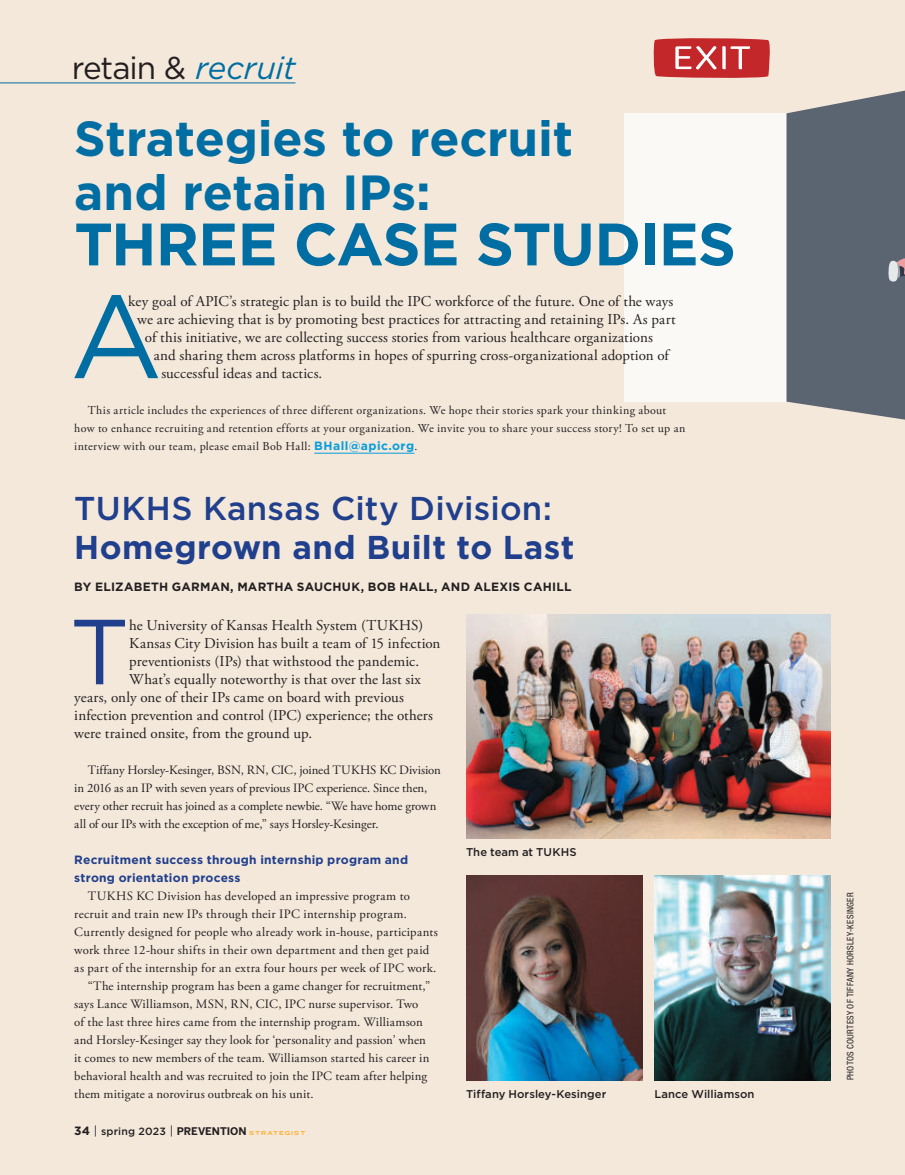
<style>
.page{position:relative;width:905px;height:1175px;background:#fff}
.page>*{position:absolute;margin:0;border:0;box-sizing:border-box;transform-origin:0 0}
.t1{font:117.9px "Gotham";color:#006ea2}
.t2{font:92.1px "Gotham";color:#203f8c}
.t3{font:700 59.7px "Gotham";letter-spacing:-.02em;color:#006ea2}
.t4{font:700 49.35px/54.2px "Gotham";letter-spacing:-.005em;color:#006ea2}
.t5{font:500 33px "Gotham";letter-spacing:.005em;color:#203f8c}
.t6{font:700 33px "Gotham";letter-spacing:.01em;color:#203f8c}
.t7{font:31.5px "Gotham";letter-spacing:-.035em;color:#231f20}
.t8{font:15px "Adobe Garamond Pro";letter-spacing:.01em;color:#231f20}
.t9{font:12.75px "Adobe Garamond Pro";letter-spacing:.015em;color:#231f20}
.t10{font:12.75px/18px "Adobe Garamond Pro";letter-spacing:-.005em;color:#231f20}
.t11{font:12px/18px "Adobe Garamond Pro";letter-spacing:.03em;color:#231f20}
.t12{font:700 12px/18px "Gotham";letter-spacing:.02em;color:#203f8c}
.t13{font:700 12px "Gotham";letter-spacing:.015em;color:#231f20}
.t14{font:500 11.25px "Gotham";letter-spacing:.005em;color:#231f20}
.t15{font:500 10.5px "Gotham";letter-spacing:.02em;color:#231f20}
.t16{font:condensed 9px "Helvetica Neue LT Std";letter-spacing:.035em;color:#231f20}
.s1{font-style:italic;color:#006ea2}
.s2{font-family:"Gotham";font-weight:700;color:#069ddc}
.s3{font-weight:700;font-size:12px}
.s4{font-weight:400;font-size:12px}
.s5{font-family:"Benton Sans";font-weight:700}
.s6{font-family:"Benton Sans Wide";font-weight:700;font-size:5.4px;color:#fbb033}
</style>
<div class="page">
<div style="left:0;top:0;width:904px;height:1174px;background:#f4e8db"></div>
<div style="left:624px;top:113px;width:162px;height:288px;background:#fbf9f5"></div>
<svg style="left:653px;top:38px;width:117px;height:40px;background:#cc484a"></svg>
<svg style="left:786px;top:90px;width:118px;height:330px;background:#666d79"></svg>
<hr style="left:0;top:82px;width:295px;height:1px;background:#006ea2">
<img style="left:654px;top:875px;width:176px;height:205px">
<img style="left:466px;top:875px;width:176px;height:205px">
<img style="left:466px;top:615px;width:364px;height:223px">
<hr style="left:314px;top:453px;width:100px;height:1px;background:#069ddc">
<h3 class="t7" style="left:72px;top:48px;width:225px">retain &amp; <span class="s1">recruit</span></h3>
<h3 class="t4" style="left:74px;top:111px;width:500px">Strategies to recruit and retain IPs:</h3>
<h3 class="t3" style="left:74px;top:205px;width:663px">THREE CASE STUDIES</h3>
<h1 class="t1" style="left:70px;top:261px;width:95px">A</h1>
<p class="t8" style="left:128px;top:292px;width:546px">key goal of APIC’s strategic plan is to build the IPC workforce of the future. One of the ways</p>
<p class="t8" style="left:137px;top:310px;width:540px">we are achieving that is by promoting best practices for attracting and retaining IPs. As part</p>
<p class="t8" style="left:145px;top:328px;width:509px">of this initiative, we are collecting success stories from various healthcare organizations</p>
<p class="t8" style="left:154px;top:346px;width:516px">and sharing them across platforms in hopes of spurring cross-organizational adoption of</p>
<p class="t8" style="left:161px;top:364px;width:162px">successful ideas and tactics.</p>
<p class="t11" style="left:74px;top:402px;width:612px;text-indent:14px">This article includes the experiences of three different organizations. We hope their stories spark your thinking about how to enhance recruiting and retention efforts at your organization. We invite you to share your success story! To set up an interview with our team, please email Bob Hall: <span class="s2">BHall@apic.org</span>.</p>
<h3 class="t5" style="left:74px;top:487px;width:479px">TUKHS Kansas City Division:</h3>
<h3 class="t6" style="left:74px;top:525px;width:501px">Homegrown and Built to Last</h3>
<p class="t13" style="left:74px;top:579px;width:498px">BY ELIZABETH GARMAN, MARTHA SAUCHUK, BOB HALL, AND ALEXIS CAHILL</p>
<h2 class="t2" style="left:70px;top:592px;width:61px">T</h2>
<p class="t8" style="left:129px;top:616px;width:295px">he University of Kansas Health System (TUKHS)</p>
<p class="t8" style="left:129px;top:634px;width:312px">Kansas City Division has built a team of 15 infection</p>
<p class="t8" style="left:129px;top:652px;width:291px">preventionists (IPs) that withstood the pandemic.</p>
<p class="t8" style="left:129px;top:670px;width:293px">What’s equally noteworthy is that over the last six</p>
<p class="t8" style="left:74px;top:688px;width:331px">years, only one of their IPs came on board with previous</p>
<p class="t8" style="left:74px;top:706px;width:360px">infection prevention and control (IPC) experience; the others</p>
<p class="t8" style="left:74px;top:724px;width:239px">were trained onsite, from the ground up.</p>
<p class="t10" style="left:74px;top:761px;width:368px;text-indent:14px">Tiffany Horsley-Kesinger, BSN, RN, CIC, joined TUKHS KC Division in 2016 as an IP with seven years of previous IPC experience. Since then, every other recruit has joined as a complete newbie. “We have home grown all of our IPs with the exception of me,” says Horsley-Kesinger.</p>
<p class="t12" style="left:74px;top:851px;width:335px">Recruitment success through internship program and strong orientation process</p>
<p class="t9" style="left:88px;top:888px;width:323px">TUKHS KC Division has developed an impressive program to</p>
<p class="t9" style="left:74px;top:906px;width:334px">recruit and train new IPs through their IPC internship program.</p>
<p class="t9" style="left:74px;top:924px;width:365px">Currently designed for people who already work in-house, participants</p>
<p class="t9" style="left:74px;top:942px;width:356px">work three 12-hour shifts in their own department and then get paid</p>
<p class="t9" style="left:74px;top:960px;width:364px">as part of the internship for an extra four hours per week of IPC work.</p>
<p class="t9" style="left:88px;top:978px;width:344px">“The internship program has been a game changer for recruitment,”</p>
<p class="t9" style="left:74px;top:996px;width:346px">says Lance Williamson, MSN, RN, CIC, IPC nurse supervisor. Two</p>
<p class="t9" style="left:74px;top:1014px;width:350px">of the last three hires came from the internship program. Williamson</p>
<p class="t9" style="left:74px;top:1032px;width:353px">and Horsley-Kesinger say they look for ‘personality and passion’ when</p>
<p class="t9" style="left:74px;top:1050px;width:356px">it comes to new members of the team. Williamson started his career in</p>
<p class="t9" style="left:74px;top:1068px;width:354px">behavioral health and was recruited to join the IPC team after helping</p>
<p class="t9" style="left:74px;top:1086px;width:241px">them mitigate a norovirus outbreak on his unit.</p>
<p class="t15" style="left:74px;top:1124px;width:232px"><span class="s3">34</span> <span class="s4">|</span> spring 2023 <span class="s4">|</span> <span class="s5">PREVENTION</span> <span class="s6">S TR ATEG IS T</span></p>
<p class="t14" style="left:466px;top:844px;width:112px">The team at TUKHS</p>
<p class="t14" style="left:466px;top:1087px;width:142px">Tiffany Horsley-Kesinger</p>
<p class="t14" style="left:654px;top:1087px;width:102px">Lance Williamson</p>
<p class="t16" style="left:845px;top:1080px;width:189px;rotate:-90deg">PHOTOS COURTESY OF TIFFANY HORSLEY-KESINGER</p>
</div>
